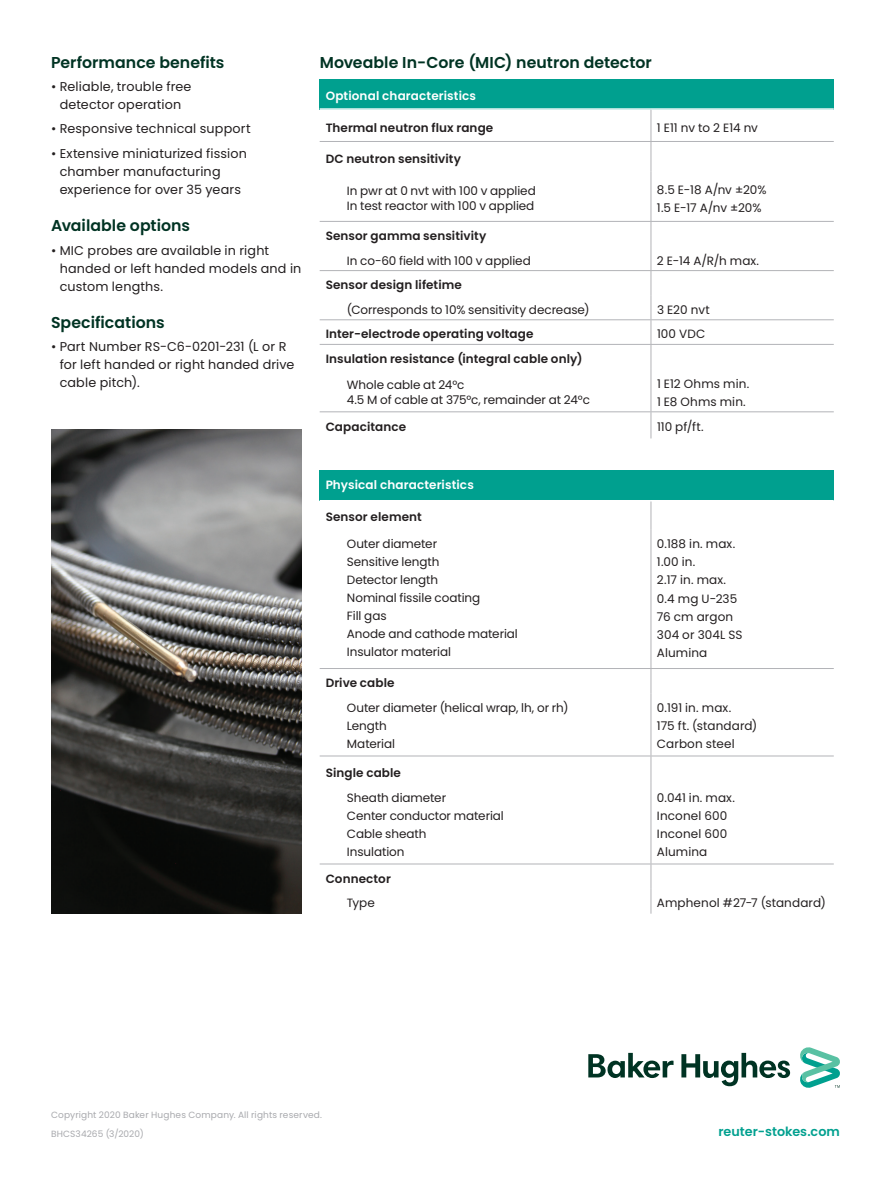
<style>
.page{position:relative;width:891px;height:1188px;background:#fff}
.page>*{position:absolute;margin:0;border:0;box-sizing:border-box;transform-origin:0 0}
.t1{font:600 15.75px "Poppins";letter-spacing:.005em;color:#003323}
.t2{font:12.75px/18px "Poppins";letter-spacing:.01em;color:#231f20}
.t3{font:600 12.75px "Poppins";letter-spacing:.005em;color:#00a08f}
.t4{font:12px/18.3px "Poppins";letter-spacing:-.005em;color:#231f20}
.t5{font:600 12px "Poppins";letter-spacing:.01em;color:#231f20}
.t6{font:600 12px "Poppins";letter-spacing:.01em;color:#fff}
.t7{font:9px/18.5px "Poppins";letter-spacing:.015em;color:#a8a9ad}
</style>
<div class="page">
<div style="left:320px;top:79px;width:514px;height:30px;background:#00a08f"></div>
<hr style="left:320px;top:108px;width:331px;height:2px;background:#fff">
<hr style="left:651px;top:108px;width:183px;height:2px;background:#fff">
<hr style="left:651px;top:110px;width:1px;height:31px;background:#b2b3b7">
<hr style="left:651px;top:142px;width:1px;height:30px;background:#b2b3b7">
<hr style="left:651px;top:172px;width:1px;height:49px;background:#b2b3b7">
<svg style="left:651px;top:222px;width:1px;height:147px"></svg>
<hr style="left:651px;top:369px;width:1px;height:42px;background:#b2b3b7">
<svg style="left:651px;top:412px;width:1px;height:26px"></svg>
<hr style="left:320px;top:141px;width:331px;height:1px;background:#b2b3b7">
<hr style="left:320px;top:221px;width:331px;height:1px;background:#b2b3b7">
<hr style="left:320px;top:270px;width:331px;height:1px;background:#b2b3b7">
<hr style="left:320px;top:344px;width:331px;height:1px;background:#b2b3b7">
<hr style="left:651px;top:141px;width:183px;height:1px;background:#b2b3b7">
<hr style="left:651px;top:221px;width:183px;height:1px;background:#b2b3b7">
<hr style="left:651px;top:270px;width:183px;height:1px;background:#b2b3b7">
<hr style="left:651px;top:344px;width:183px;height:1px;background:#b2b3b7">
<hr style="left:320px;top:319px;width:331px;height:1px;background:#b2b3b7">
<hr style="left:651px;top:319px;width:183px;height:1px;background:#b2b3b7">
<hr style="left:320px;top:411px;width:331px;height:1px;background:#b2b3b7">
<hr style="left:651px;top:411px;width:183px;height:1px;background:#b2b3b7">
<div style="left:320px;top:471px;width:514px;height:30px;background:#00a08f"></div>
<hr style="left:320px;top:500px;width:331px;height:1px;background:#fff">
<hr style="left:651px;top:500px;width:183px;height:1px;background:#fff">
<svg style="left:651px;top:501px;width:1px;height:28px"></svg>
<hr style="left:651px;top:529px;width:1px;height:139px;background:#b2b3b7">
<svg style="left:651px;top:669px;width:1px;height:24px"></svg>
<hr style="left:651px;top:693px;width:1px;height:63px;background:#b2b3b7">
<svg style="left:651px;top:757px;width:1px;height:26px"></svg>
<hr style="left:651px;top:783px;width:1px;height:81px;background:#b2b3b7">
<svg style="left:651px;top:865px;width:1px;height:49px"></svg>
<hr style="left:320px;top:668px;width:331px;height:1px;background:#b2b3b7">
<hr style="left:320px;top:756px;width:331px;height:1px;background:#b2b3b7">
<hr style="left:320px;top:864px;width:331px;height:1px;background:#b2b3b7">
<hr style="left:651px;top:668px;width:183px;height:1px;background:#b2b3b7">
<hr style="left:651px;top:756px;width:183px;height:1px;background:#b2b3b7">
<hr style="left:651px;top:864px;width:183px;height:1px;background:#b2b3b7">
<svg style="left:588px;top:1047px;width:252px;height:41px"></svg>
<img style="left:51px;top:430px;width:251px;height:484px">
<h1 class="t1" style="left:51px;top:53px;width:175px">Performance benefits</h1>
<p class="t2" style="left:51px;top:78px;width:142px;text-align:center">• Reliable, trouble free detector operation</p>
<p class="t2" style="left:51px;top:120px;width:201px">• Responsive technical support</p>
<p class="t2" style="left:60px;top:145px;width:189px;text-indent:-9px">• Extensive miniaturized fission chamber manufacturing experience for over 35 years</p>
<h1 class="t1" style="left:51px;top:217px;width:141px">Available options</h1>
<p class="t2" style="left:60px;top:241px;width:243px;text-indent:-9px">• MIC probes are available in right handed or left handed models and in custom lengths.</p>
<h1 class="t1" style="left:51px;top:313px;width:115px">Specifications</h1>
<p class="t2" style="left:60px;top:338px;width:236px;text-indent:-9px">• Part Number RS-C6-0201-231 (L or R for left handed or right handed drive cable pitch).</p>
<h1 class="t1" style="left:320px;top:53px;width:334px">Moveable In-Core (MIC) neutron detector</h1>
<p class="t6" style="left:326px;top:89px;width:152px">Optional characteristics</p>
<p class="t5" style="left:326px;top:120px;width:169px">Thermal neutron flux range</p>
<p class="t4" style="left:657px;top:118px;width:103px">1 E11 nv to 2 E14 nv</p>
<p class="t5" style="left:326px;top:152px;width:137px">DC neutron sensitivity</p>
<p class="t4" style="left:347px;top:184px;width:190px;line-height:15px">In pwr at 0 nvt with 100 v applied<br>In test reactor with 100 v applied</p>
<p class="t4" style="left:657px;top:180px;width:111px">8.5 E-18 A/nv ±20%<br>1.5 E-17 A/nv ±20%</p>
<p class="t5" style="left:326px;top:229px;width:162px">Sensor gamma sensitivity</p>
<p class="t4" style="left:347px;top:251px;width:185px">In co-60 field with 100 v applied</p>
<p class="t4" style="left:657px;top:251px;width:104px">2 E-14 A/R/h max.</p>
<p class="t5" style="left:326px;top:278px;width:138px">Sensor design lifetime</p>
<p class="t4" style="left:347px;top:301px;width:244px">(Corresponds to 10% sensitivity decrease)</p>
<p class="t4" style="left:657px;top:301px;width:54px">3 E20 nvt</p>
<p class="t5" style="left:326px;top:327px;width:209px">Inter-electrode operating voltage</p>
<p class="t4" style="left:657px;top:325px;width:50px">100 VDC</p>
<p class="t5" style="left:326px;top:352px;width:258px">Insulation resistance (integral cable only)</p>
<p class="t4" style="left:347px;top:378px;width:245px;line-height:15px">Whole cable at 24°c<br>4.5 M of cable at 375°c, remainder at 24°c</p>
<p class="t4" style="left:657px;top:374px;width:94px">1 E12 Ohms min.<br>1 E8 Ohms min.</p>
<p class="t5" style="left:326px;top:420px;width:82px">Capacitance</p>
<p class="t4" style="left:657px;top:418px;width:48px">110 pf/ft.</p>
<p class="t6" style="left:326px;top:478px;width:150px">Physical characteristics</p>
<p class="t5" style="left:326px;top:510px;width:98px">Sensor element</p>
<p class="t4" style="left:347px;top:535px;width:172px">Outer diameter<br>Sensitive length<br>Detector length<br>Nominal fissile coating<br>Fill gas<br>Anode and cathode material<br>Insulator material</p>
<p class="t4" style="left:657px;top:535px;width:87px">0.188 in. max.<br>1.00 in.<br>2.17 in. max.<br>0.4 mg U-235<br>76 cm argon<br>304 or 304L SS<br>Alumina</p>
<p class="t5" style="left:326px;top:676px;width:70px">Drive cable</p>
<p class="t4" style="left:347px;top:699px;width:223px">Outer diameter (helical wrap, lh, or rh)<br>Length<br>Material</p>
<p class="t4" style="left:657px;top:699px;width:102px">0.191 in. max.<br>175 ft. (standard)<br>Carbon steel</p>
<p class="t5" style="left:326px;top:766px;width:77px">Single cable</p>
<p class="t4" style="left:347px;top:788px;width:158px">Sheath diameter<br>Center conductor material<br>Cable sheath<br>Insulation</p>
<p class="t4" style="left:657px;top:788px;width:79px">0.041 in. max.<br>Inconel 600<br>Inconel 600<br>Alumina</p>
<p class="t5" style="left:326px;top:872px;width:67px">Connector</p>
<p class="t4" style="left:347px;top:894px;width:29px">Type</p>
<p class="t4" style="left:657px;top:894px;width:170px">Amphenol #27-7 (standard)</p>
<p class="t7" style="left:51px;top:1106px;width:273px">Copyright 2020 Baker Hughes Company. All rights reserved.<br>BHCS34265 (3/2020)</p>
<p class="t3" style="left:718px;top:1124px;width:123px">reuter-stokes.com</p>
</div>
